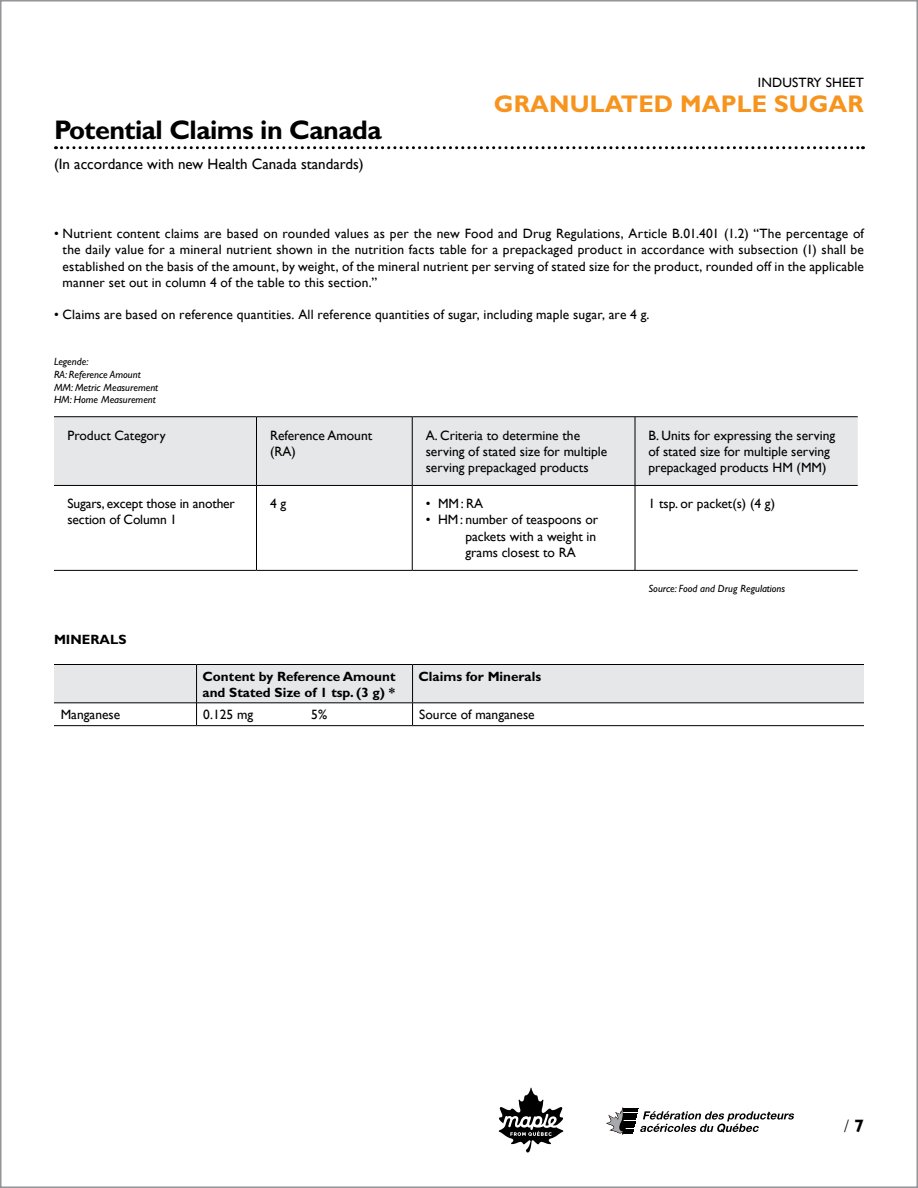
<style>
.page{position:relative;width:918px;height:1188px;background:#fff}
.page>*{position:absolute;margin:0;border:0;box-sizing:border-box;transform-origin:0 0}
.t1{font:700 27px "Gill Sans";letter-spacing:-.02em;color:#000}
.t2{font:700 24.15px "Gill Sans";letter-spacing:.005em;color:#f7941e}
.t3{font:300 18px "Gill Sans";color:#000}
.t4{font:15px "Gill Sans";color:#000}
.t5{font:13.5px/16.2px "Gill Sans";color:#000}
.t6{font:700 13.5px/16.2px "Gill Sans";color:#000}
.t7{font:italic 10.5px/12.6px "Gill Sans";color:#000}
.s1{font-weight:700}
</style>
<div class="page">
<svg style="left:607px;top:1108px;width:187px;height:26px"></svg>
<svg style="left:498px;top:1088px;width:66px;height:65px"></svg>
<div style="left:54px;top:417px;width:804px;height:68px;background:#e6e7e8"></div>
<hr style="left:54px;top:416px;width:202px;height:1px;background:#000">
<hr style="left:256px;top:416px;width:156px;height:1px;background:#000">
<hr style="left:256px;top:417px;width:1px;height:68px;background:#000">
<hr style="left:412px;top:416px;width:223px;height:1px;background:#000">
<hr style="left:412px;top:417px;width:1px;height:68px;background:#000">
<hr style="left:635px;top:416px;width:223px;height:1px;background:#000">
<hr style="left:635px;top:417px;width:1px;height:68px;background:#000">
<hr style="left:54px;top:485px;width:202px;height:1px;background:#000">
<hr style="left:256px;top:485px;width:156px;height:1px;background:#000">
<hr style="left:256px;top:486px;width:1px;height:84px;background:#000">
<hr style="left:412px;top:485px;width:223px;height:1px;background:#000">
<hr style="left:412px;top:486px;width:1px;height:84px;background:#000">
<hr style="left:635px;top:485px;width:223px;height:1px;background:#000">
<hr style="left:635px;top:486px;width:1px;height:84px;background:#000">
<hr style="left:54px;top:570px;width:202px;height:1px;background:#000">
<hr style="left:256px;top:570px;width:156px;height:1px;background:#000">
<hr style="left:412px;top:570px;width:223px;height:1px;background:#000">
<hr style="left:635px;top:570px;width:223px;height:1px;background:#000">
<hr style="left:54px;top:664px;width:143px;height:1px;background:#000">
<hr style="left:197px;top:664px;width:216px;height:1px;background:#000">
<hr style="left:413px;top:664px;width:451px;height:1px;background:#000">
<hr style="left:54px;top:725px;width:143px;height:1px;background:#000">
<hr style="left:197px;top:725px;width:216px;height:1px;background:#000">
<hr style="left:413px;top:725px;width:451px;height:1px;background:#000">
<svg style="left:54px;top:665px;width:810px;height:60px"></svg>
<svg style="left:56px;top:146px;width:807px;height:3px"></svg>
<h1 class="t1" style="left:54px;top:114px;width:329px">Potential Claims in Canada</h1>
<p class="t4" style="left:54px;top:156px;width:311px">(In accordance with new Health Canada standards)</p>
<p class="t5" style="left:758px;top:74px;width:108px">INDUSTRY SHEET</p>
<h2 class="t2" style="left:494px;top:90px;width:372px">GRANULATED MAPLE SUGAR</h2>
<p class="t5" style="left:63px;top:225px;width:803px;text-align:justify;text-indent:-9px">• Nutrient content claims are based on rounded values as per the new Food and Drug Regulations, Article B.01.401 (1.2) “The percentage of the daily value for a mineral nutrient shown in the nutrition facts table for a prepackaged product in accordance with subsection (1) shall be established on the basis of the amount, by weight, of the mineral nutrient per serving of stated size for the product, rounded off in the applicable manner set out in column 4 of the table to this section.”</p>
<p class="t5" style="left:54px;top:306px;width:597px">• Claims are based on reference quantities. All reference quantities of sugar, including maple sugar, are 4 g.</p>
<p class="t7" style="left:54px;top:356px;width:106px">Legende:<br>RA: Reference Amount<br>MM: Metric Measurement<br>HM: Home Measurement</p>
<p class="t5" style="left:68px;top:427px;width:100px">Product Category</p>
<p class="t5" style="left:270px;top:427px;width:104px">Reference Amount (RA)</p>
<p class="t5" style="left:426px;top:427px;width:183px">A. Criteria to determine the serving of stated size for multiple serving prepackaged products</p>
<p class="t5" style="left:649px;top:427px;width:188px">B. Units for expressing the serving of stated size for multiple serving prepackaged products HM (MM)</p>
<p class="t5" style="left:68px;top:495px;width:169px">Sugars, except those in another section of Column 1</p>
<p class="t5" style="left:270px;top:495px;width:18px">4 g</p>
<p class="t5" style="left:426px;top:495px;width:59px">• MM: RA</p>
<p class="t5" style="left:649px;top:495px;width:128px">1 tsp. or packet(s) (4 g)</p>
<p class="t5" style="left:465px;top:512px;width:134px;text-indent:-40px">• HM: number of teaspoons or packets with a weight in grams closest to RA</p>
<p class="t6" style="left:54px;top:632px;width:74px">MINERALS</p>
<p class="t6" style="left:203px;top:668px;width:194px">Content by Reference Amount and Stated Size of 1 tsp. (3 g) *</p>
<p class="t6" style="left:419px;top:668px;width:124px">Claims for Minerals</p>
<p class="t5" style="left:61px;top:706px;width:61px">Manganese</p>
<p class="t5" style="left:203px;top:706px;width:51px">0.125 mg</p>
<p class="t5" style="left:311px;top:706px;width:17px">5%</p>
<p class="t5" style="left:419px;top:706px;width:117px">Source of manganese</p>
<p class="t7" style="left:649px;top:582px;width:138px">Source: Food and Drug Regulations</p>
<h3 class="t3" style="left:844px;top:1116px;width:21px">/ <span class="s1">7</span></h3>
</div>
